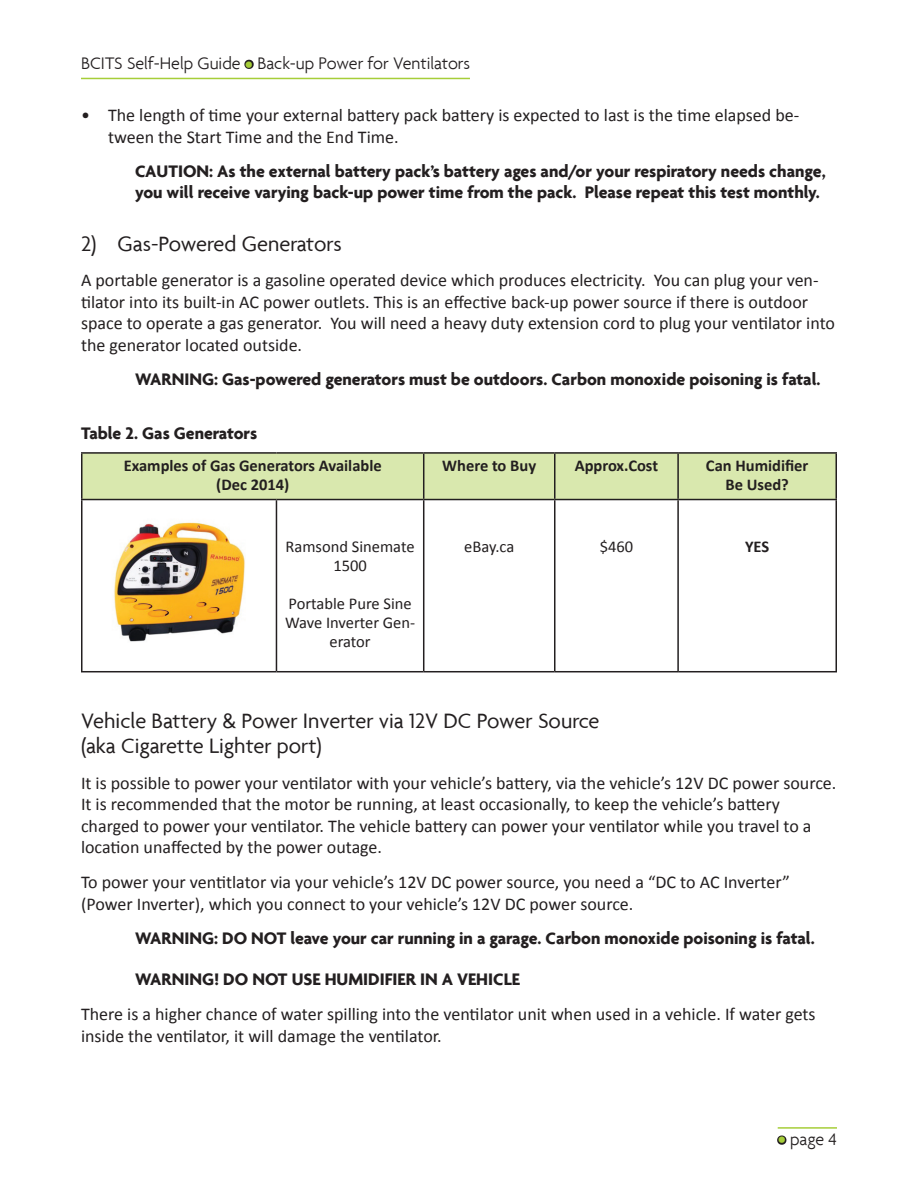
<style>
.page{position:relative;width:918px;height:1188px;background:#fff}
.page>*{position:absolute;margin:0;border:0;box-sizing:border-box;transform-origin:0 0}
.t1{font:22.5px/25.8px "Agenda";color:#231f20}
.t2{font:18px/21.6px "Calibri";color:#231f20}
.t3{font:700 18px/20.7px "Agenda";color:#231f20}
.t4{font:300 18px "Agenda";color:#231f20}
.t5{font:700 16.5px/18.9px "Calibri";color:#231f20;text-align:center}
.t6{font:16.5px/18.9px "Calibri";color:#231f20;text-align:center}
.s1{font-weight:400;font-size:22.5px;color:#a6ce39}
</style>
<div class="page">
<hr style="left:81px;top:78px;width:389px;height:1px;background:#a6ce39">
<svg style="left:244px;top:59px;width:10px;height:10px"></svg>
<hr style="left:778px;top:1127px;width:59px;height:2px;background:#a6ce39">
<svg style="left:777px;top:1135px;width:10px;height:10px"></svg>
<div style="left:82px;top:454px;width:754px;height:45px;background:#d9e8ae"></div>
<hr style="left:81px;top:452px;width:195px;height:2px;background:#231f20">
<hr style="left:81px;top:454px;width:1px;height:45px;background:#231f20">
<hr style="left:276px;top:452px;width:148px;height:2px;background:#231f20">
<hr style="left:424px;top:452px;width:131px;height:2px;background:#231f20">
<hr style="left:423px;top:454px;width:1px;height:45px;background:#231f20">
<hr style="left:555px;top:452px;width:123px;height:2px;background:#231f20">
<hr style="left:554px;top:454px;width:1px;height:45px;background:#231f20">
<hr style="left:678px;top:452px;width:159px;height:2px;background:#231f20">
<hr style="left:677px;top:454px;width:2px;height:45px;background:#231f20">
<hr style="left:836px;top:454px;width:1px;height:45px;background:#231f20">
<hr style="left:81px;top:499px;width:195px;height:1px;background:#231f20">
<hr style="left:81px;top:500px;width:1px;height:171px;background:#231f20">
<hr style="left:276px;top:499px;width:148px;height:1px;background:#231f20">
<hr style="left:276px;top:500px;width:1px;height:171px;background:#231f20">
<hr style="left:424px;top:499px;width:131px;height:1px;background:#231f20">
<hr style="left:423px;top:500px;width:1px;height:171px;background:#231f20">
<hr style="left:555px;top:499px;width:123px;height:1px;background:#231f20">
<hr style="left:554px;top:500px;width:1px;height:171px;background:#231f20">
<hr style="left:678px;top:499px;width:159px;height:1px;background:#231f20">
<hr style="left:677px;top:500px;width:2px;height:171px;background:#231f20">
<hr style="left:836px;top:500px;width:1px;height:171px;background:#231f20">
<hr style="left:81px;top:671px;width:195px;height:1px;background:#231f20">
<hr style="left:276px;top:671px;width:148px;height:1px;background:#231f20">
<hr style="left:424px;top:671px;width:131px;height:1px;background:#231f20">
<hr style="left:555px;top:671px;width:123px;height:1px;background:#231f20">
<hr style="left:678px;top:671px;width:159px;height:1px;background:#231f20">
<img style="left:113px;top:522px;width:132px;height:120px">
<p class="t4" style="left:81px;top:53px;width:390px">BCITS Self-Help Guide <span class="s1">•</span> Back-up Power for Ventilators</p>
<p class="t2" style="left:108px;top:104px;width:693px;text-indent:-27px">• The length of time your external battery pack battery is expected to last is the time elapsed be&shy;tween the Start Time and the End Time.</p>
<p class="t3" style="left:135px;top:161px;width:692px">CAUTION: As the external battery pack’s battery ages and/or your respiratory needs change, you will receive varying back-up power time from the pack. Please repeat this test monthly.</p>
<p class="t1" style="left:81px;top:230px;width:262px">2) Gas-Powered Generators</p>
<p class="t2" style="left:81px;top:268px;width:756px">A portable generator is a gasoline operated device which produces electricity. You can plug your ven&shy;tilator into its built-in AC power outlets. This is an effective back-up power source if there is outdoor space to operate a gas generator. You will need a heavy duty extension cord to plug your ventilator into the generator located outside.</p>
<p class="t3" style="left:135px;top:368px;width:687px">WARNING: Gas-powered generators must be outdoors. Carbon monoxide poisoning is fatal.</p>
<p class="t3" style="left:81px;top:423px;width:178px">Table 2. Gas Generators</p>
<p class="t5" style="left:124px;top:456px;width:259px">Examples of Gas Generators Available (Dec 2014)</p>
<p class="t5" style="left:442px;top:456px;width:95px">Where to Buy</p>
<p class="t5" style="left:575px;top:456px;width:85px">Approx.Cost</p>
<p class="t5" style="left:706px;top:456px;width:104px">Can Humidifier<br>Be Used?</p>
<p class="t6" style="left:286px;top:536px;width:131px">Ramsond Sinemate<br>1500</p>
<p class="t6" style="left:285px;top:593px;width:132px">Portable Pure Sine<br>Wave Inverter Gen&shy;erator</p>
<p class="t6" style="left:464px;top:536px;width:52px">eBay.ca</p>
<p class="t6" style="left:600px;top:536px;width:35px">$460</p>
<p class="t5" style="left:745px;top:536px;width:26px">YES</p>
<p class="t1" style="left:81px;top:707px;width:520px">Vehicle Battery &amp; Power Inverter via 12V DC Power Source (aka Cigarette Lighter port)</p>
<p class="t2" style="left:81px;top:771px;width:757px">It is possible to power your ventilator with your vehicle’s battery, via the vehicle’s 12V DC power source.<br>It is recommended that the motor be running, at least occasionally, to keep the vehicle’s battery charged to power your ventilator. The vehicle battery can power your ventilator while you travel to a location unaffected by the power outage.</p>
<p class="t2" style="left:81px;top:871px;width:710px">To power your ventitlator via your vehicle’s 12V DC power source, you need a “DC to AC Inverter” (Power Inverter), which you connect to your vehicle’s 12V DC power source.</p>
<p class="t3" style="left:135px;top:928px;width:681px">WARNING: DO NOT leave your car running in a garage. Carbon monoxide poisoning is fatal.</p>
<p class="t3" style="left:135px;top:969px;width:387px">WARNING! DO NOT USE HUMIDIFIER IN A VEHICLE</p>
<p class="t2" style="left:81px;top:1003px;width:736px">There is a higher chance of water spilling into the ventilator unit when used in a vehicle. If water gets inside the ventilator, it will damage the ventilator.</p>
<p class="t4" style="left:778px;top:1129px;width:61px"><span class="s1">•</span> page 4</p>
</div>
